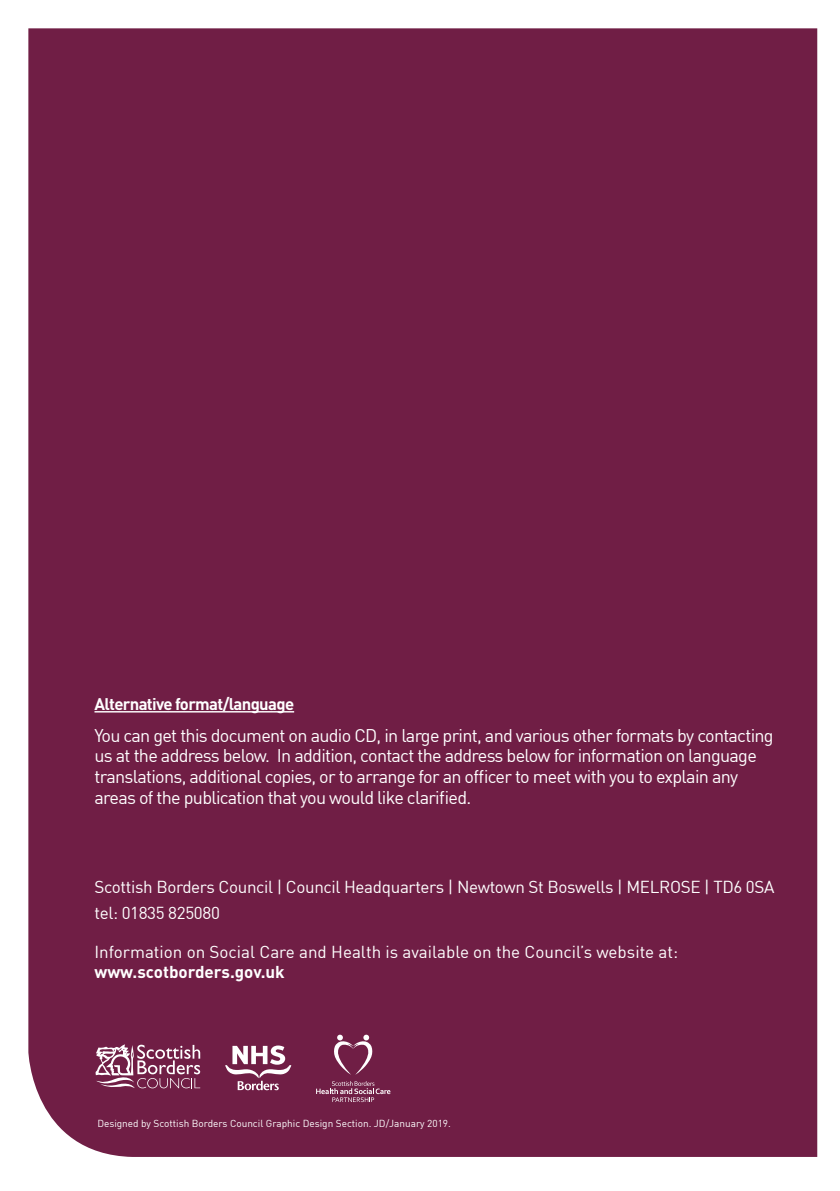
<style>
.page{position:relative;width:840px;height:1191px;background:#fff}
.page>*{position:absolute;margin:0;border:0;box-sizing:border-box;transform-origin:0 0}
.t1{font:18px/20.8px "DIN";letter-spacing:-.04em;color:#fff}
.t2{font:17px "DIN";letter-spacing:-.02em;color:#fff}
.t3{font:17px "DIN";color:#fff}
.t4{font:700 17px "DIN";color:#fff}
.t5{font:700 16.6px "DIN";letter-spacing:-.04em;color:#fff}
.t6{font:10px "DIN";color:#fff}
</style>
<div class="page">
<div style="left:28px;top:28px;width:788px;height:1129px;background:#701e45"></div>
<svg style="left:95px;top:1044px;width:105px;height:44px;background:#985e79"></svg>
<svg style="left:225px;top:1045px;width:66px;height:45px"></svg>
<svg style="left:316px;top:1081px;width:74px;height:21px;background:#894666"></svg>
<svg style="left:333px;top:1034px;width:40px;height:41px;background:#8d4c6b"></svg>
<hr style="left:94px;top:711px;width:200px;height:1px;background:#fff">
<p class="t5" style="left:94px;top:692px;width:201px">Alternative format/language</p>
<p class="t1" style="left:94px;top:724px;width:680px">You can get this document on audio CD, in large print, and various other formats by contacting us at the address below. In addition, contact the address below for information on language translations, additional copies, or to arrange for an officer to meet with you to explain any</p>
<p class="t1" style="left:94px;top:787px;width:378px">areas of the publication that you would like clarified.</p>
<p class="t2" style="left:94px;top:876px;width:681px">Scottish Borders Council | Council Headquarters | Newtown St Boswells | MELROSE | TD6 0SA</p>
<p class="t2" style="left:94px;top:902px;width:127px">tel: 01835 825080</p>
<p class="t3" style="left:94px;top:941px;width:584px">Information on Social Care and Health is available on the Council’s website at:</p>
<p class="t4" style="left:94px;top:961px;width:192px">www.scotborders.gov.uk</p>
<p class="t6" style="left:97px;top:1116px;width:355px">Designed by Scottish Borders Council Graphic Design Section. JD/January 2019.</p>
</div>
